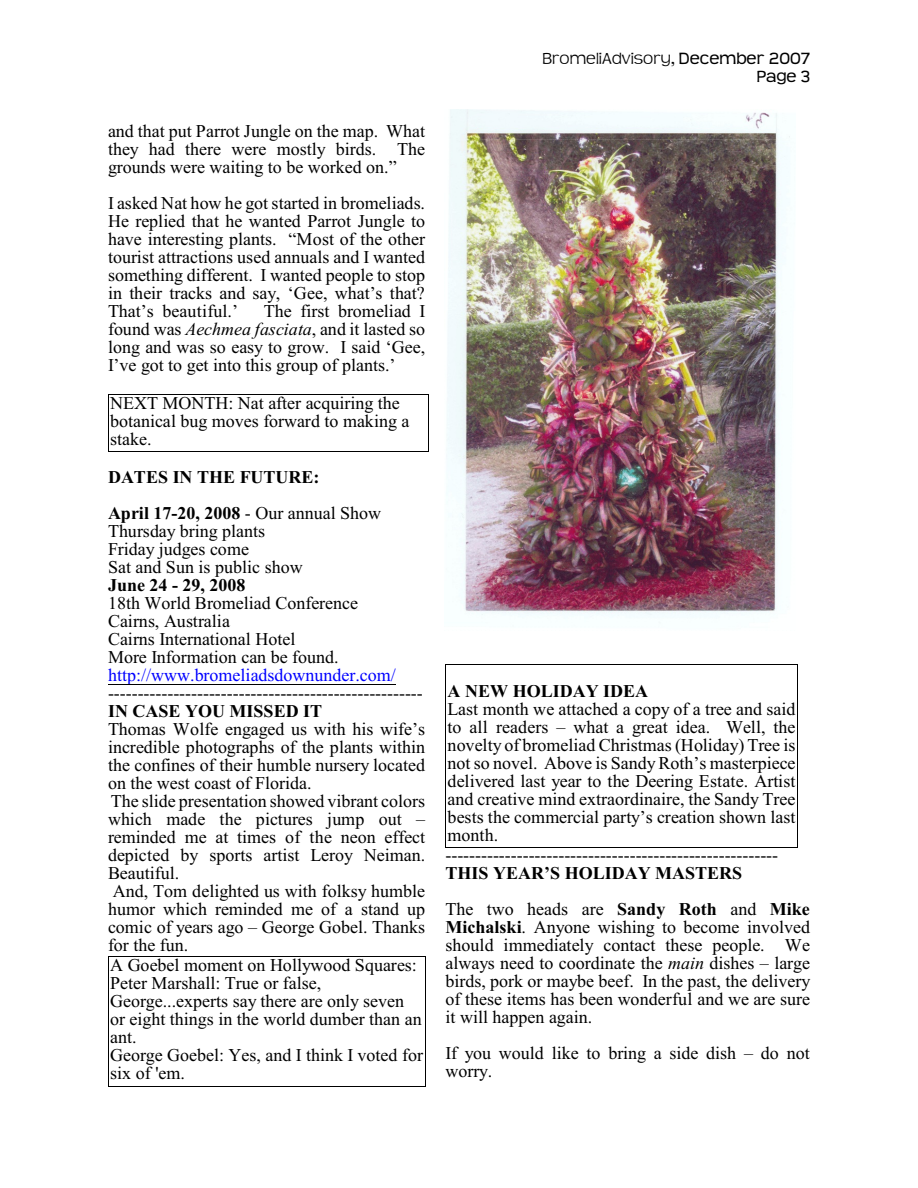
<style>
.page{position:relative;width:918px;height:1188px;background:#fff}
.page>*{position:absolute;margin:0;border:0;box-sizing:border-box;transform-origin:0 0}
.t1{font:18px/18px "Times New Roman";color:#000}
.t2{font:700 18px/36px "Times New Roman";color:#000}
.t3{font:18px "Times New Roman";letter-spacing:.005em;color:#00f}
.t4{font:18px/18px "Teen";color:#000;text-align:right}
.s1{font-style:italic}
.s2{font-weight:400}
.s3{font-weight:300}
.s4{font-weight:700}
</style>
<div class="page">
<img style="left:446px;top:110px;width:344px;height:513px">
<hr style="left:108px;top:394px;width:1px;height:58px;background:#000">
<hr style="left:428px;top:394px;width:1px;height:58px;background:#000">
<hr style="left:108px;top:394px;width:320px;height:1px;background:#000">
<hr style="left:108px;top:451px;width:320px;height:1px;background:#000">
<hr style="left:108px;top:684px;width:288px;height:1px;background:#000">
<hr style="left:108px;top:956px;width:1px;height:130px;background:#000">
<hr style="left:425px;top:956px;width:1px;height:130px;background:#000">
<hr style="left:108px;top:956px;width:317px;height:1px;background:#000">
<hr style="left:108px;top:1086px;width:317px;height:1px;background:#000">
<hr style="left:446px;top:664px;width:1px;height:184px;background:#000">
<hr style="left:797px;top:664px;width:1px;height:184px;background:#000">
<hr style="left:446px;top:664px;width:351px;height:1px;background:#000">
<hr style="left:446px;top:847px;width:351px;height:1px;background:#000">
<p class="t1" style="left:108px;top:124px;width:319px;text-align:justify">and that put Parrot Jungle on the map. What they had there were mostly birds. The grounds were waiting to be worked on.”</p>
<p class="t1" style="left:108px;top:196px;width:319px;text-align:justify">I asked Nat how he got started in bromeliads.<br>He replied that he wanted Parrot Jungle to have interesting plants. “Most of the other tourist attractions used annuals and I wanted something different. I wanted people to stop in their tracks and say, ‘Gee, what’s that?<br>That’s beautiful.’</p>
<p class="t1" style="left:108px;top:304px;width:319px;text-align:justify;text-indent:156px">The first bromeliad I found was <span class="s1">Aechmea fasciata</span>, and it lasted so long and was so easy to grow. I said ‘Gee, I’ve got to get into this group of plants.’</p>
<p class="t1" style="left:110px;top:396px;width:301px">NEXT MONTH: Nat after acquiring the botanical bug moves forward to making a stake.</p>
<p class="t2" style="left:108px;top:461px;width:275px">DATES IN THE FUTURE:<br>April 17-20, 2008 <span class="s2">- Our annual Show</span></p>
<p class="t1" style="left:108px;top:524px;width:196px">Thursday bring plants<br>Friday judges come<br>Sat and Sun is public show</p>
<p class="t2" style="left:108px;top:569px;width:139px">June 24 - 29, 2008</p>
<p class="t1" style="left:108px;top:596px;width:252px">18th World Bromeliad Conference<br>Cairns, Australia<br>Cairns International Hotel<br>More Information can be found.</p>
<p class="t3" style="left:108px;top:669px;width:289px">http://www.bromeliadsdownunder.com/</p>
<p class="t1" style="left:108px;top:686px;width:316px">-----------------------------------------------------</p>
<p class="t2" style="left:108px;top:695px;width:216px">IN CASE YOU MISSED IT</p>
<p class="t1" style="left:108px;top:722px;width:319px">Thomas Wolfe engaged us with his wife’s incredible photographs of the plants within the confines of their humble nursery located on the west coast of Florida.<br>The slide presentation showed vibrant colors which made the pictures jump out – reminded me at times of the neon effect depicted by sports artist Leroy Neiman.<br>Beautiful.<br>And, Tom delighted us with folksy humble humor which reminded me of a stand up comic of years ago – George Gobel. Thanks for the fun.</p>
<p class="t1" style="left:110px;top:958px;width:314px">A Goebel moment on Hollywood Squares:<br>Peter Marshall: True or false,<br>George...experts say there are only seven or eight things in the world dumber than an ant.<br>George Goebel: Yes, and I think I voted for six of 'em.</p>
<p class="t4" style="left:542px;top:51px;width:269px"><span class="s3">BromeliAdvisory,</span> December 2007<br>Page 3</p>
<p class="t2" style="left:448px;top:675px;width:202px">A NEW HOLIDAY IDEA</p>
<p class="t1" style="left:448px;top:702px;width:349px;text-align:justify">Last month we attached a copy of a tree and said to all readers – what a great idea. Well, the novelty of bromeliad Christmas (Holiday) Tree is not so novel. Above is Sandy Roth’s masterpiece delivered last year to the Deering Estate. Artist and creative mind extraordinaire, the Sandy Tree bests the commercial party’s creation shown last month.</p>
<p class="t1" style="left:446px;top:848px;width:334px">--------------------------------------------------------</p>
<p class="t2" style="left:446px;top:857px;width:366px">THIS YEAR’S HOLIDAY MASTERS<br><span class="s2">The two heads are</span> Sandy Roth <span class="s2">and</span> Mike</p>
<p class="t1" style="left:446px;top:920px;width:367px;text-align:justify"><span class="s4">Michalski</span>. Anyone wishing to become involved should immediately contact these people. We always need to coordinate the <span class="s1">main</span> dishes – large birds, pork or maybe beef. In the past, the delivery of these items has been wonderful and we are sure it will happen again.</p>
<p class="t1" style="left:446px;top:1046px;width:366px">If you would like to bring a side dish – do not worry.</p>
</div>
